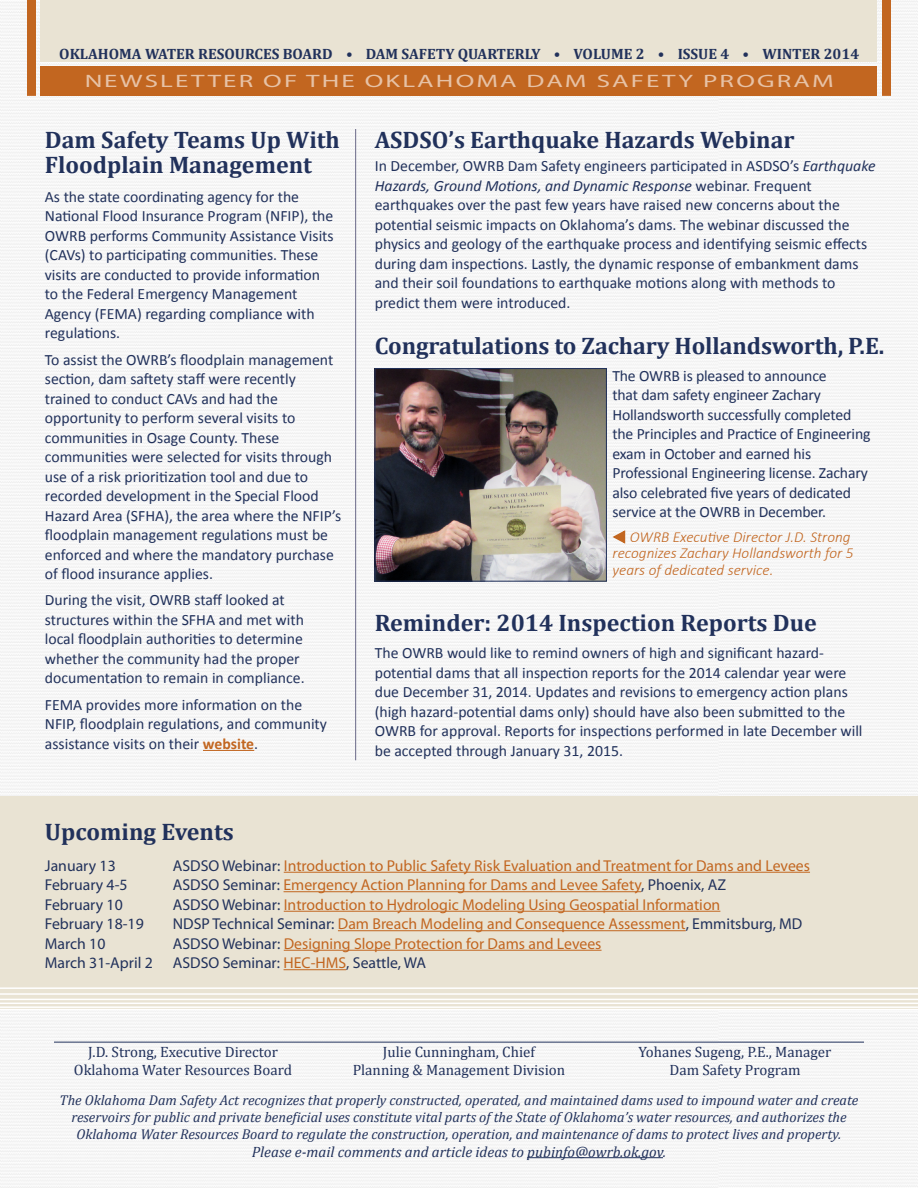
<style>
.page{position:relative;width:918px;height:1188px;background:#f6f6f6}
.page>*{position:absolute;margin:0;border:0;box-sizing:border-box;transform-origin:0 0}
.t1{font:700 24px/25.5px "Cambria";color:#21315b}
.t2{font:18px "Myriad Pro";letter-spacing:.08em;color:#fff;scale:1.5 1}
.t3{font:15.75px/19.5px "Calibri";color:#21315b}
.t4{font:15.75px "Myriad Pro";color:#c26620}
.t5{font:15.75px "Myriad Pro";color:#21315b}
.t6{font:italic 300 15.3px/16.5px "Calibri";color:#c26620}
.t7{font:15px/18px "Cambria";color:#21315b;text-align:center}
.t8{font:700 15px "Cambria";color:#21315b}
.t9{font:italic 15px "Cambria";color:#21315b}
.t10{font:italic 14.25px/17.1px "Cambria";color:#21315b;text-align:center}
.s1{font-weight:700;color:#c26620}
.s2{font-style:italic}
.s3{color:#21315b}
.s4{color:#c26620}
</style>
<div class="page">
<div style="left:40px;top:66px;width:838px;height:30px;background:#c26620"></div>
<div style="left:40px;top:0;width:838px;height:62px;background:#e9e3d3"></div>
<div style="left:882px;top:0;width:9px;height:96px;background:#c26620"></div>
<div style="left:27px;top:0;width:9px;height:96px;background:#c26620"></div>
<hr style="left:54px;top:1042px;width:810px;height:1px;background:#21315b">
<hr style="left:527px;top:1157px;width:136px;height:1px;background:#21315b">
<div style="left:0;top:796px;width:918px;height:214px;background:#e9e3d3"></div>
<hr style="left:0;top:1003px;width:918px;height:1px;background:#fff">
<hr style="left:0;top:1006px;width:918px;height:2px;background:#fff">
<hr style="left:0;top:999px;width:918px;height:1px;background:#fff">
<hr style="left:0;top:1009px;width:918px;height:1px;background:#fff">
<hr style="left:0;top:993px;width:918px;height:2px;background:#fff">
<hr style="left:0;top:987px;width:918px;height:2px;background:#fff">
<hr style="left:284px;top:872px;width:526px;height:1px;background:#c26620">
<hr style="left:284px;top:891px;width:357px;height:1px;background:#c26620">
<hr style="left:284px;top:911px;width:436px;height:1px;background:#c26620">
<hr style="left:338px;top:930px;width:348px;height:1px;background:#c26620">
<hr style="left:284px;top:950px;width:318px;height:1px;background:#c26620">
<hr style="left:284px;top:969px;width:62px;height:1px;background:#c26620">
<hr style="left:203px;top:750px;width:51px;height:1px;background:#c26620">
<hr style="left:355px;top:129px;width:1px;height:631px;background:#6a6988">
<img style="left:377px;top:370px;width:228px;height:209px">
<div style="left:375px;top:368px;width:232px;height:213px;border:1px solid #21315b"></div>
<svg style="left:612px;top:529px;width:14px;height:16px"></svg>
<p class="t8" style="left:59px;top:43px;width:801px">OKLAHOMA WATER RESOURCES BOARD • DAM SAFETY QUARTERLY • VOLUME 2 • ISSUE 4 • WINTER 2014</p>
<p class="t2" style="left:84px;top:70px;width:501px">NEWSLETTER OF THE OKLAHOMA DAM SAFETY PROGRAM</p>
<h1 class="t1" style="left:45px;top:126px;width:297px">Dam Safety Teams Up With<br>Floodplain Management</h1>
<p class="t3" style="left:45px;top:187px;width:290px">As the state coordinating agency for the National Flood Insurance Program (NFIP), the OWRB performs Community Assistance Visits (CAVs) to participating communities. These visits are conducted to provide information to the Federal Emergency Management Agency (FEMA) regarding compliance with regulations.</p>
<p class="t3" style="left:45px;top:350px;width:298px">To assist the OWRB’s floodplain management section, dam saftety staff were recently trained to conduct CAVs and had the opportunity to perform several visits to communities in Osage County. These communities were selected for visits through use of a risk prioritization tool and due to recorded development in the Special Flood Hazard Area (SFHA), the area where the NFIP’s floodplain management regulations must be enforced and where the mandatory purchase of flood insurance applies.</p>
<p class="t3" style="left:45px;top:590px;width:261px">During the visit, OWRB staff looked at structures within the SFHA and met with local floodplain authorities to determine whether the community had the proper documentation to remain in compliance.</p>
<p class="t3" style="left:45px;top:695px;width:284px">FEMA provides more information on the<br>NFIP, floodplain regulations, and community assistance visits on their <span class="s1">website</span>.</p>
<h1 class="t1" style="left:375px;top:126px;width:421px">ASDSO’s Earthquake Hazards Webinar</h1>
<p class="t3" style="left:375px;top:156px;width:502px">In December, OWRB Dam Safety engineers participated in ASDSO’s <span class="s2">Earthquake Hazards, Ground Motions, and Dynamic Response</span> webinar. Frequent earthquakes over the past few years have raised new concerns about the potential seismic impacts on Oklahoma’s dams. The webinar discussed the physics and geology of the earthquake process and identifying seismic effects during dam inspections. Lastly, the dynamic response of embankment dams and their soil foundations to earthquake motions along with methods to predict them were introduced.</p>
<h1 class="t1" style="left:375px;top:333px;width:511px">Congratulations to Zachary Hollandsworth, P.E.</h1>
<p class="t3" style="left:612px;top:366px;width:260px">The OWRB is pleased to announce<br>that dam safety engineer Zachary Hollandsworth successfully completed the Principles and Practice of Engineering exam in October and earned his Professional Engineering license. Zachary also celebrated five years of dedicated service at the OWRB in December.</p>
<p class="t6" style="left:613px;top:528px;width:243px;text-indent:17px">OWRB Executive Director J.D. Strong recognizes Zachary Hollandsworth for 5 years of dedicated service.</p>
<h1 class="t1" style="left:375px;top:609px;width:444px">Reminder: 2014 Inspection Reports Due</h1>
<p class="t3" style="left:375px;top:643px;width:489px">The OWRB would like to remind owners of high and significant hazard&shy;potential dams that all inspection reports for the 2014 calendar year were due December 31, 2014. Updates and revisions to emergency action plans (high hazard-potential dams only) should have also been submitted to the OWRB for approval. Reports for inspections performed in late December will be accepted through January 31, 2015.</p>
<h1 class="t1" style="left:45px;top:819px;width:190px">Upcoming Events</h1>
<p class="t5" style="left:45px;top:856px;width:72px">January 13</p>
<p class="t4" style="left:173px;top:856px;width:639px"><span class="s3">ASDSO Webinar:</span> Introduction to Public Safety Risk Evaluation and Treatment for Dams and Levees</p>
<p class="t5" style="left:45px;top:875px;width:84px">February 4-5</p>
<p class="t4" style="left:173px;top:875px;width:555px"><span class="s3">ASDSO Seminar:</span> Emergency Action Planning for Dams and Levee Safety<span class="s3">, Phoenix, AZ</span></p>
<p class="t5" style="left:45px;top:895px;width:79px">February 10</p>
<p class="t4" style="left:173px;top:895px;width:549px"><span class="s3">ASDSO Webinar:</span> Introduction to Hydrologic Modeling Using Geospatial Information</p>
<p class="t5" style="left:45px;top:914px;width:100px">February 18-19</p>
<p class="t4" style="left:173px;top:914px;width:631px"><span class="s3">NDSP Technical Seminar:</span> Dam Breach Modeling and Consequence Assessment<span class="s3">, Emmitsburg, MD</span></p>
<p class="t5" style="left:45px;top:934px;width:62px">March 10</p>
<p class="t4" style="left:173px;top:934px;width:430px"><span class="s3">ASDSO Webinar:</span> Designing Slope Protection for Dams and Levees</p>
<p class="t5" style="left:45px;top:953px;width:109px">March 31-April 2</p>
<p class="t5" style="left:173px;top:953px;width:255px">ASDSO Seminar: <span class="s4">HEC-HMS</span>, Seattle, WA</p>
<p class="t7" style="left:74px;top:1043px;width:220px">J.D. Strong, Executive Director<br>Oklahoma Water Resources Board</p>
<p class="t7" style="left:353px;top:1043px;width:214px">Julie Cunningham, Chief<br>Planning &amp; Management Division</p>
<p class="t7" style="left:639px;top:1043px;width:194px">Yohanes Sugeng, P.E., Manager<br>Dam Safety Program</p>
<p class="t10" style="left:60px;top:1091px;width:800px">The Oklahoma Dam Safety Act recognizes that properly constructed, operated, and maintained dams used to impound water and create reservoirs for public and private beneficial uses constitute vital parts of the State of Oklahoma’s water resources, and authorizes the<br>Oklahoma Water Resources Board to regulate the construction, operation, and maintenance of dams to protect lives and property.</p>
<p class="t9" style="left:252px;top:1141px;width:416px">Please e-mail comments and article ideas to pubinfo@owrb.ok.gov.</p>
</div>
